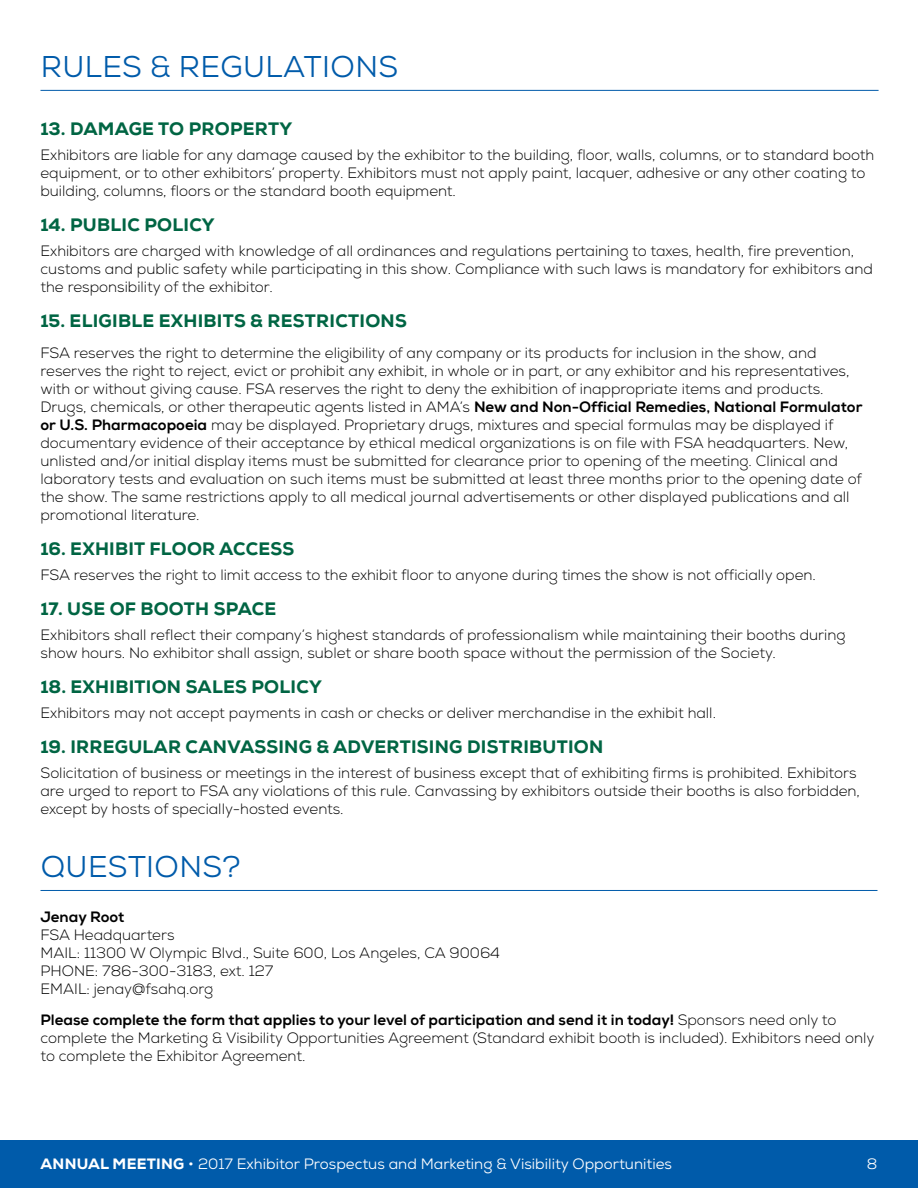
<style>
.page{position:relative;width:918px;height:1188px;background:#fff}
.page>*{position:absolute;margin:0;border:0;box-sizing:border-box;transform-origin:0 0}
.t1{font:30px "Nexa";letter-spacing:.015em;color:#005baa}
.Header_2{font:800 18px "Nexa";letter-spacing:.015em;color:#006543}
.Body{font:300 15px/18px "Nexa";color:#000}
.Header_2-2{font:300 15px/18px "Nexa";color:#000}
.t2{font:15px "Nexa";color:#fff}
.s1{font-weight:800}
</style>
<div class="page">
<div style="left:0;top:1141px;width:918px;height:47px;background:#005baa"></div>
<hr style="left:40px;top:890px;width:838px;height:1px;background:#005baa">
<hr style="left:40px;top:90px;width:839px;height:1px;background:#005baa">
<p class="t1" style="left:41px;top:47px;width:359px">RULES &amp; REGULATIONS</p>
<p class="Header_2" style="left:40px;top:117px;width:253px">13. DAMAGE TO PROPERTY</p>
<p class="Body" style="left:40px;top:146px;width:835px">Exhibitors are liable for any damage caused by the exhibitor to the building, floor, walls, columns, or to standard booth equipment, or to other exhibitors’ property. Exhibitors must not apply paint, lacquer, adhesive or any other coating to building, columns, floors or the standard booth equipment.</p>
<p class="Header_2" style="left:40px;top:213px;width:176px">14. PUBLIC POLICY</p>
<p class="Body" style="left:40px;top:242px;width:834px">Exhibitors are charged with knowledge of all ordinances and regulations pertaining to taxes, health, fire prevention, customs and public safety while participating in this show. Compliance with such laws is mandatory for exhibitors and the responsibility of the exhibitor.</p>
<p class="Header_2" style="left:40px;top:309px;width:368px">15. ELIGIBLE EXHIBITS &amp; RESTRICTIONS</p>
<p class="Header_2-2" style="left:40px;top:344px;width:824px">FSA reserves the right to determine the eligibility of any company or its products for inclusion in the show, and reserves the right to reject, evict or prohibit any exhibit, in whole or in part, or any exhibitor and his representatives, with or without giving cause. FSA reserves the right to deny the exhibition of inappropriate items and products.<br>Drugs, chemicals, or other therapeutic agents listed in AMA’s <span class="s1">New and Non-Official Remedies, National Formulator or U.S. Pharmacopoeia</span> may be displayed. Proprietary drugs, mixtures and special formulas may be displayed if documentary evidence of their acceptance by ethical medical organizations is on file with FSA headquarters. New, unlisted and/or initial display items must be submitted for clearance prior to opening of the meeting. Clinical and laboratory tests and evaluation on such items must be submitted at least three months prior to the opening date of the show. The same restrictions apply to all medical journal advertisements or other displayed publications and all promotional literature.</p>
<p class="Header_2" style="left:40px;top:538px;width:255px">16. EXHIBIT FLOOR ACCESS</p>
<p class="Body" style="left:40px;top:566px;width:777px">FSA reserves the right to limit access to the exhibit floor to anyone during times the show is not officially open.</p>
<p class="Header_2" style="left:40px;top:597px;width:237px">17. USE OF BOOTH SPACE</p>
<p class="Body" style="left:40px;top:626px;width:807px">Exhibitors shall reflect their company’s highest standards of professionalism while maintaining their booths during show hours. No exhibitor shall assign, sublet or share booth space without the permission of the Society.</p>
<p class="Header_2" style="left:40px;top:675px;width:283px">18. EXHIBITION SALES POLICY</p>
<p class="Body" style="left:40px;top:704px;width:677px">Exhibitors may not accept payments in cash or checks or deliver merchandise in the exhibit hall.</p>
<p class="Header_2" style="left:40px;top:735px;width:564px">19. IRREGULAR CANVASSING &amp; ADVERTISING DISTRIBUTION</p>
<p class="Body" style="left:40px;top:764px;width:821px">Solicitation of business or meetings in the interest of business except that of exhibiting firms is prohibited. Exhibitors are urged to report to FSA any violations of this rule. Canvassing by exhibitors outside their booths is also forbidden, except by hosts of specially-hosted events.</p>
<p class="t1" style="left:41px;top:847px;width:201px">QUESTIONS?</p>
<p class="Body" style="left:40px;top:908px;width:461px"><span class="s1">Jenay Root<br></span>FSA Headquarters<br>MAIL: 11300 W Olympic Blvd., Suite 600, Los Angeles, CA 90064<br>PHONE: 786-300-3183, ext. 127</p>
<p class="Body" style="left:40px;top:980px;width:174px">EMAIL: jenay@fsahq.org</p>
<p class="Body" style="left:40px;top:1011px;width:835px"><span class="s1">Please complete the form that applies to your level of participation and send it in today!</span> Sponsors need only to complete the Marketing &amp; Visibility Opportunities Agreement (Standard exhibit booth is included). Exhibitors need only to complete the Exhibitor Agreement.</p>
<p class="t2" style="left:41px;top:1154px;width:633px"><span class="s1">ANNUAL MEETING</span> • 2017 Exhibitor Prospectus and Marketing &amp; Visibility Opportunities</p>
<p class="t2" style="left:867px;top:1154px;width:12px">8</p>
</div>
